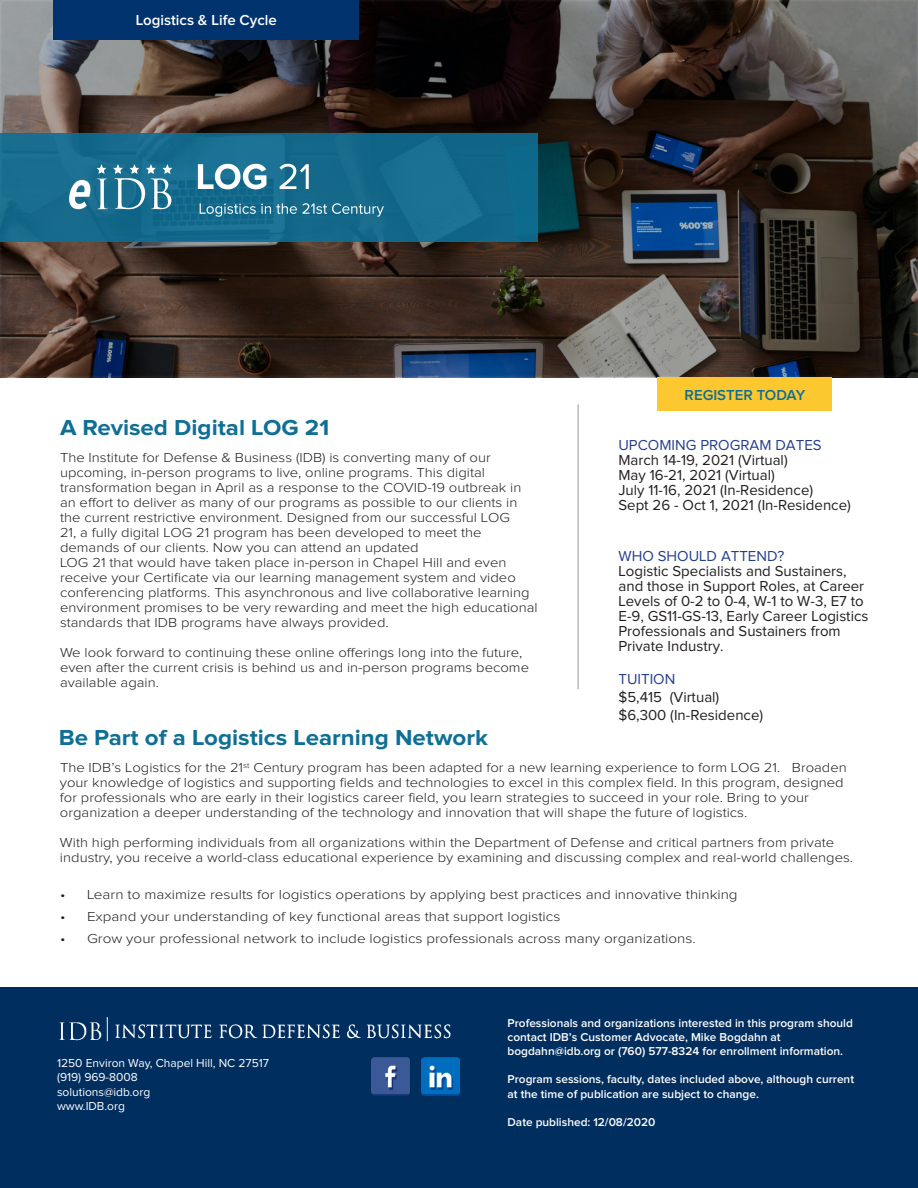
<style>
.page{position:relative;width:918px;height:1188px;background:#fff}
.page>*{position:absolute;margin:0;border:0;box-sizing:border-box;transform-origin:0 0}
.t1{font:700 22.5px "Proxima Nova";color:#0f6f95;scale:1.07 1}
.t2{font:15px/15px "Proxima Nova";color:#231f20}
.t3{font:600 15px "Proxima Nova";color:#fff}
.t4{font:600 15px "Proxima Nova";color:#0f6f95}
.t5{font:300 13.5px/15px "Proxima Nova";color:#231f20;scale:1.1 1}
.t6{font:300 13.5px "Proxima Nova";color:#231f20;scale:1.13 1}
.t7{font:12px "Proxima Nova";color:#fff}
.t8{font:600 11.85px/14.2px "Proxima Nova";color:#fff}
.s1{color:#253f8e}
</style>
<div class="page">
<svg style="left:3px;top:3px;width:912px;height:371px;background:#3b3431"></svg>
<div style="left:0;top:134px;width:538px;height:108px;background:#166a8c"></div>
<div style="left:54px;top:0;width:305px;height:40px;background:#00336d"></div>
<div style="left:658px;top:377px;width:174px;height:33px;background:#fdc72f"></div>
<div style="left:0;top:988px;width:918px;height:200px;background:#002e5f"></div>
<img style="left:59px;top:1017px;width:392px;height:25px">
<img style="left:371px;top:1057px;width:39px;height:38px">
<img style="left:421px;top:1057px;width:38px;height:38px">
<hr style="left:577px;top:404px;width:2px;height:285px;background:#231f20">
<img style="left:69px;top:162px;width:315px;height:55px">
<p class="t3" style="left:136px;top:14px;width:143px">Logistics &amp; Life Cycle</p>
<p class="t1" style="left:60px;top:417px;width:253px">A Revised Digital LOG 21</p>
<p class="t5" style="left:60px;top:450px;width:436px">The Institute for Defense &amp; Business (IDB) is converting many of our upcoming, in-person programs to live, online programs. This digital transformation began in April as a response to the COVID-19 outbreak in an effort to deliver as many of our programs as possible to our clients in the current restrictive environment. Designed from our successful LOG<br>21, a fully digital LOG 21 program has been developed to meet the demands of our clients. Now you can attend an updated<br>LOG 21 that would have taken place in-person in Chapel Hill and even receive your Certificate via our learning management system and video conferencing platforms. This asynchronous and live collaborative learning environment promises to be very rewarding and meet the high educational standards that IDB programs have always provided.</p>
<p class="t5" style="left:60px;top:645px;width:428px">We look forward to continuing these online offerings long into the future, even after the current crisis is behind us and in-person programs become available again.</p>
<p class="t1" style="left:59px;top:727px;width:403px">Be Part of a Logistics Learning Network</p>
<p class="t4" style="left:685px;top:388px;width:122px">REGISTER TODAY</p>
<p class="t2" style="left:618px;top:438px;width:234px"><span class="s1">UPCOMING PROGRAM DATES<br></span>March 14-19, 2021 (Virtual)<br>May 16-21, 2021 (Virtual)<br>July 11-16, 2021 (In-Residence)<br>Sept 26 - Oct 1, 2021 (In-Residence)</p>
<p class="t2" style="left:618px;top:549px;width:252px"><span class="s1">WHO SHOULD ATTEND?<br></span>Logistic Specialists and Sustainers, and those in Support Roles, at Career<br>Levels of 0-2 to 0-4, W-1 to W-3, E7 to<br>E-9, GS11-GS-13, Early Career Logistics<br>Professionals and Sustainers from<br>Private Industry.</p>
<p class="t2" style="left:618px;top:671px;width:146px;line-height:18px"><span class="s1">TUITION<br></span>$5,415 (Virtual) $6,300 (In-Residence)</p>
<p class="t5" style="left:60px;top:761px;width:717px">The IDB’s Logistics for the 21<sup>st</sup> Century program has been adapted for a new learning experience to form LOG 21. Broaden your knowledge of logistics and supporting fields and technologies to excel in this complex field. In this program, designed for professionals who are early in their logistics career field, you learn strategies to succeed in your role. Bring to your organization a deeper understanding of the technology and innovation that will shape the future of logistics.</p>
<p class="t5" style="left:60px;top:836px;width:723px">With high performing individuals from all organizations within the Department of Defense and critical partners from private industry, you receive a world-class educational experience by examining and discussing complex and real-world challenges.</p>
<p class="t6" style="left:60px;top:889px;width:601px">• Learn to maximize results for logistics operations by applying best practices and innovative thinking</p>
<p class="t6" style="left:60px;top:910px;width:444px">• Expand your understanding of key functional areas that support logistics</p>
<p class="t6" style="left:60px;top:932px;width:564px">• Grow your professional network to include logistics professionals across many organizations.</p>
<p class="t7" style="left:57px;top:1057px;width:214px">1250 Environ Way, Chapel Hill, NC 27517</p>
<p class="t7" style="left:57px;top:1072px;width:82px">(919) 969-8008</p>
<p class="t7" style="left:57px;top:1086px;width:95px">solutions@idb.org</p>
<p class="t7" style="left:57px;top:1101px;width:69px">www.IDB.org</p>
<p class="t8" style="left:508px;top:1016px;width:347px">Professionals and organizations interested in this program should contact IDB’s Customer Advocate, Mike Bogdahn at bogdahn@idb.org or (760) 577-8324 for enrollment information.</p>
<p class="t8" style="left:508px;top:1073px;width:348px">Program sessions, faculty, dates included above, although current at the time of publication are subject to change.</p>
<p class="t8" style="left:508px;top:1115px;width:149px">Date published: 12/08/2020</p>
</div>
